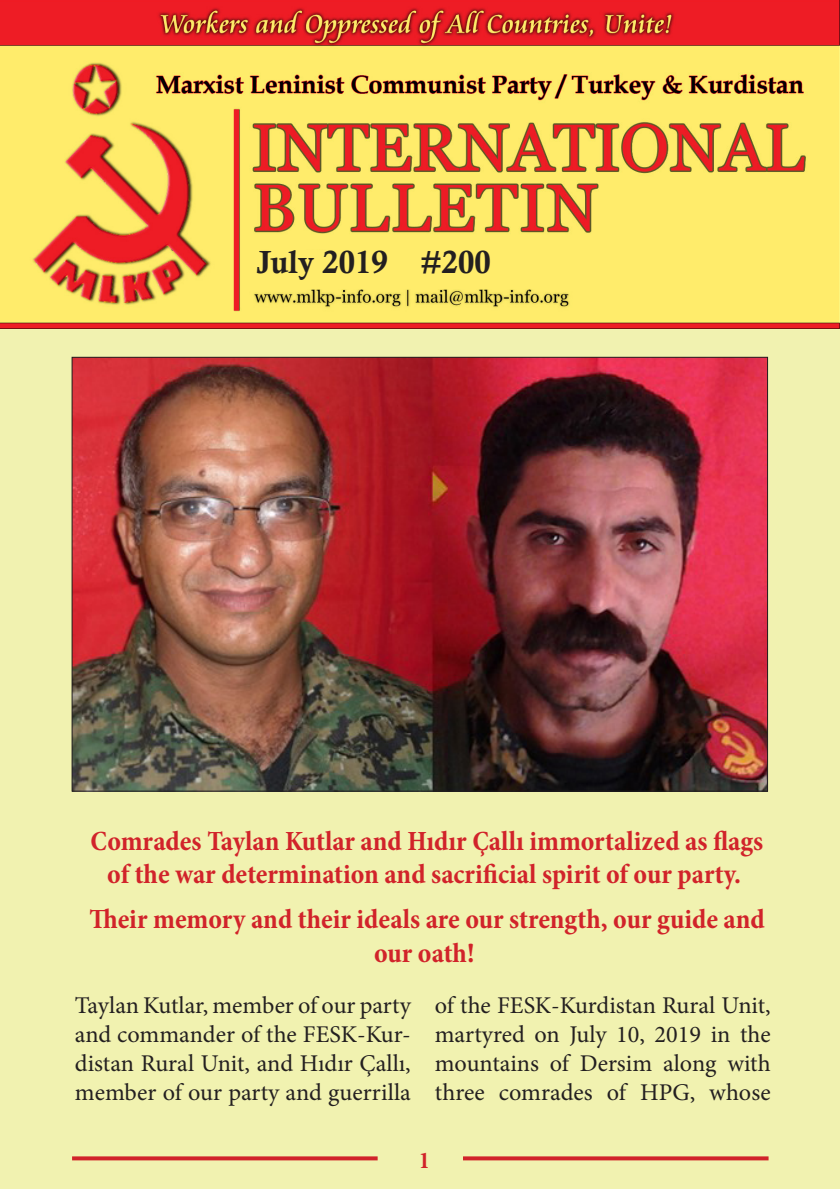
<style>
.page{position:relative;width:840px;height:1191px;background:#fff}
.page>*{position:absolute;margin:0;border:0;box-sizing:border-box;transform-origin:0 0}
.t1{font:32px "Calis MT Bol";color:#231f20}
.t2{font:700 condensed 28px/33.6px "Minion Pro";color:#d1232a;text-align:center}
.t3{font:24px/28.8px "Minion Pro";color:#231f20;text-align:justify}
.t4{font:24px "Minion Pro";color:#d1232a}
</style>
<div class="page">
<div style="left:0;top:0;width:839px;height:1188px;background:#f1f2b0"></div>
<img style="left:0;top:0;width:839px;height:328px">
<svg style="left:463px;top:1156px;width:305px;height:4px"></svg>
<svg style="left:72px;top:1156px;width:305px;height:4px"></svg>
<div style="left:242px;top:250px;width:421px;height:39px;background:#ffec6b"></div>
<img style="left:74px;top:359px;width:691px;height:430px">
<p class="t1" style="left:256px;top:244px;width:236px">July 2019 #200</p>
<p class="t2" style="left:91px;top:824px;width:674px">Comrades Taylan Kutlar and Hıdır Çallı immortalized as flags of the war determination and sacrificial spirit of our party.</p>
<p class="t2" style="left:89px;top:902px;width:676px">Their memory and their ideals are our strength, our guide and our oath!</p>
<p class="t3" style="left:75px;top:991px;width:337px">Taylan Kutlar, member of our party and commander of the FESK-Kur&shy;distan Rural Unit, and Hıdır Çallı, member of our party and guerrilla</p>
<p class="t3" style="left:434px;top:991px;width:337px">of the FESK-Kurdistan Rural Unit, martyred on July 10, 2019 in the mountains of Dersim along with three comrades of HPG, whose</p>
<p class="t4" style="left:417px;top:1144px;width:13px">1</p>
</div>
